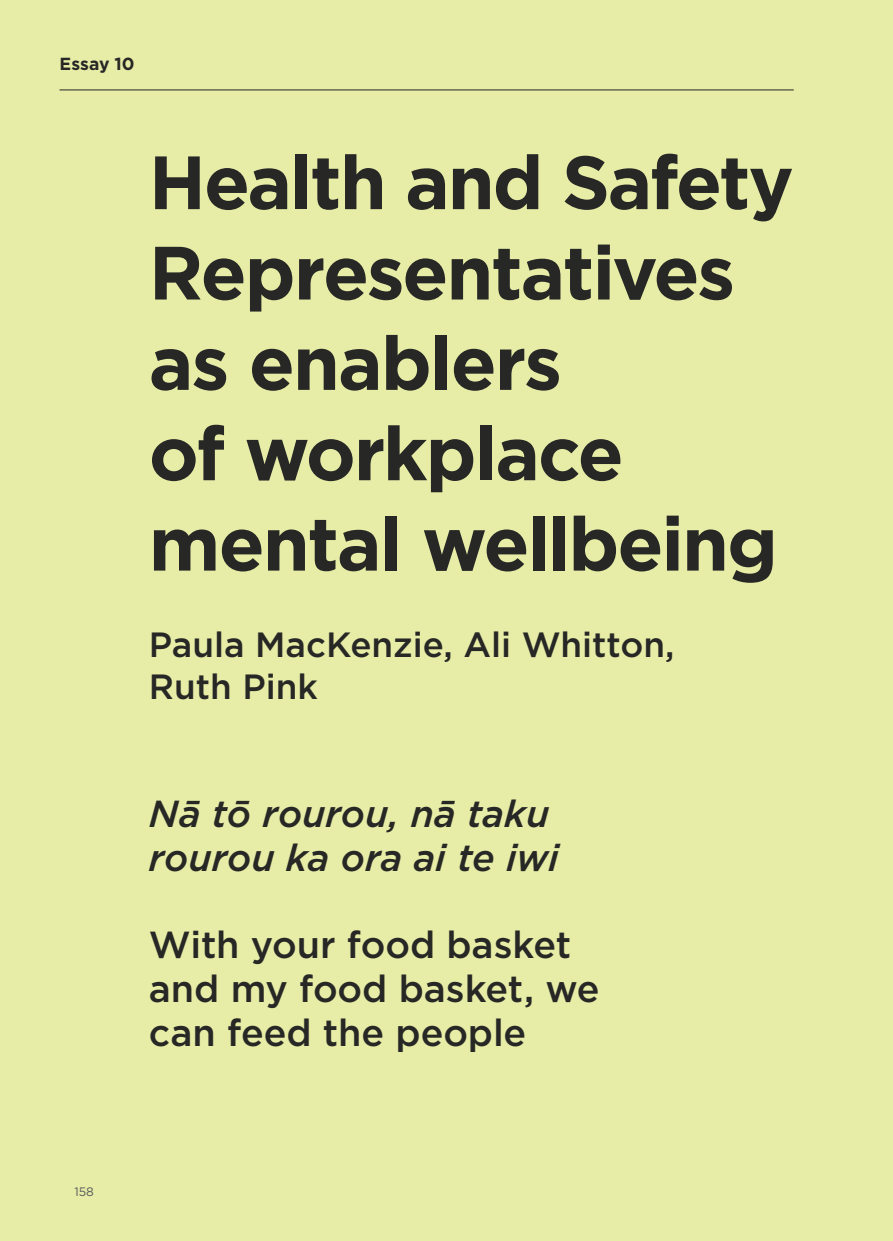
<style>
.page{position:relative;width:893px;height:1241px;background:#fff}
.page>*{position:absolute;margin:0;border:0;box-sizing:border-box;transform-origin:0 0}
.t1{font:700 75.25px/90.3px "Gotham";letter-spacing:-.025em;color:#272725}
.t2{font:500 37.62px/43.8px "Gotham";letter-spacing:-.005em;color:#272725}
.t3{font:italic 500 37.62px/43.8px "Gotham";letter-spacing:-.005em;color:#272725}
.t4{font:500 35px/42px "Gotham";color:#272725}
.t5{font:700 17.5px "Gotham";color:#272725}
.t6{font:12.25px "Gotham";color:#58595b}
</style>
<div class="page">
<div style="left:0;top:0;width:893px;height:1240px;background:#e7eda7"></div>
<hr style="left:60px;top:89px;width:734px;height:1px;background:#272725">
<p class="t5" style="left:60px;top:53px;width:77px">Essay 10</p>
<p class="t1" style="left:149px;top:137px;width:646px">Health and Safety<br>Representatives as enablers<br>of workplace mental wellbeing</p>
<p class="t4" style="left:149px;top:623px;width:527px">Paula MacKenzie, Ali Whitton,<br>Ruth Pink</p>
<p class="t3" style="left:149px;top:791px;width:411px">Nā tō rourou, nā taku rourou ka ora ai te iwi</p>
<p class="t2" style="left:149px;top:922px;width:452px">With your food basket and my food basket, we can feed the people</p>
<p class="t6" style="left:74px;top:1183px;width:21px">158</p>
</div>
